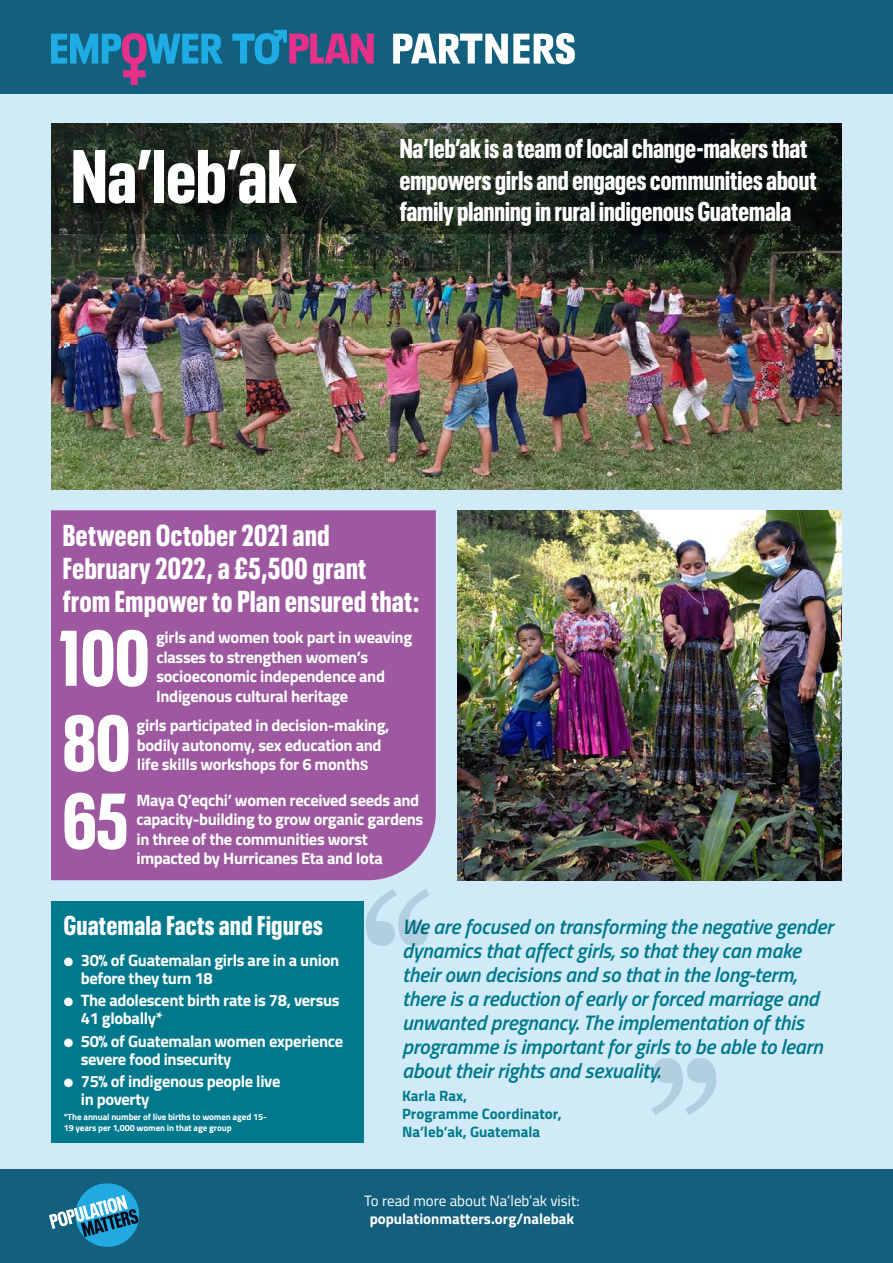
<style>
.page{position:relative;width:893px;height:1263px;background:#fff}
.page>*{position:absolute;margin:0;border:0;box-sizing:border-box;transform-origin:0 0}
.t1{font:900 condensed 78px/85.1px "Neue Plak";color:#fff}
.t2{font:900 condensed 75px "Neue Plak";letter-spacing:.005em;color:#fff}
.t3{font:900 condensed 30px/33px "Neue Plak";letter-spacing:.02em;color:#fff}
.t4{font:900 condensed 27px/31.5px "Neue Plak";letter-spacing:.005em;color:#fff}
.t5{font:900 condensed 27px "Neue Plak";letter-spacing:.025em;color:#fff}
.t6{font:italic 600 21px/24px "Titillium";letter-spacing:-.01em;color:#00798d}
.t7{font:700 16.5px/19.5px "Titillium";letter-spacing:-.02em;color:#fff}
.t8{font:700 15px/18px "Titillium";color:#00798d}
.t9{font:15px "Titillium";color:#fff}
.t10{font:700 15px "Titillium";color:#fff}
.t11{font:700 9px/10.8px "Titillium";letter-spacing:-.01em;color:#fff}
.s1{font-family:"Merriweather"}
</style>
<div class="page">
<div style="left:0;top:0;width:893px;height:1212px;background:#d0ebf7"></div>
<div style="left:51px;top:510px;width:385px;height:370px;background:#9d589f"></div>
<img style="left:51px;top:234px;width:791px;height:255px">
<div style="left:0;top:1169px;width:893px;height:94px;background:#13607e"></div>
<div style="left:0;top:0;width:893px;height:94px;background:#13607e"></div>
<svg style="left:51px;top:123px;width:791px;height:111px;background:#1c251c"></svg>
<svg style="left:232px;top:30px;width:142px;height:34px"></svg>
<svg style="left:51px;top:33px;width:172px;height:52px"></svg>
<svg style="left:393px;top:33px;width:182px;height:31px"></svg>
<div style="left:76px;top:152px;width:239px;height:70px;background:#000;opacity:.75"></div>
<div style="left:51px;top:901px;width:313px;height:242px;background:#00798d"></div>
<svg style="left:49px;top:1183px;width:90px;height:64px"></svg>
<img style="left:457px;top:510px;width:385px;height:370px">
<svg style="left:366px;top:889px;width:63px;height:57px"></svg>
<svg style="left:652px;top:1058px;width:64px;height:57px"></svg>
<h2 class="t2" style="left:71px;top:122px;width:227px">Na’leb’ak</h2>
<h3 class="t4" style="left:400px;top:130px;width:418px">Na’leb’ak is a team of local change‑makers that empowers girls and engages communities about family planning in rural indigenous Guatemala</h3>
<h3 class="t3" style="left:63px;top:517px;width:359px">Between October 2021 and<br>February 2022, a £5,500 grant from Empower to Plan ensured that:</h3>
<h1 class="t1" style="left:60px;top:609px;width:91px">100<br>80</h1>
<h1 class="t1" style="left:63px;top:771px;width:66px">65</h1>
<p class="t7" style="left:156px;top:627px;width:258px">girls and women took part in weaving classes to strengthen women’s socioeconomic independence and<br>Indigenous cultural heritage</p>
<p class="t7" style="left:137px;top:715px;width:254px">girls participated in decision-making, bodily autonomy, sex education and life skills workshops for 6 month<span class="s1">s</span></p>
<p class="t7" style="left:136px;top:789px;width:288px">Maya Q’eqchi’ women received seeds and capacity-building to grow organic gardens in three of the communities worst impacted by Hurricanes Eta and Iota</p>
<h3 class="t5" style="left:64px;top:906px;width:261px">Guatemala Facts and Figures</h3>
<p class="t7" style="left:81px;top:950px;width:260px;line-height:18px;text-indent:-17px">● 30% of Guatemalan girls are in a union before they turn 18</p>
<p class="t7" style="left:81px;top:991px;width:260px;line-height:18px;text-indent:-17px">● The adolescent birth rate is 78, versus<br>41 globally*</p>
<p class="t7" style="left:81px;top:1031px;width:264px;line-height:18px;text-indent:-17px">● 50% of Guatemalan women experience severe food insecurity</p>
<p class="t7" style="left:81px;top:1071px;width:201px;line-height:18px;text-indent:-17px">● 75% of indigenous people live in poverty</p>
<p class="t11" style="left:64px;top:1111px;width:204px">*The annual number of live births to women aged 15-<br>19 years per 1,000 women in that age group</p>
<p class="t6" style="left:402px;top:914px;width:432px">We are focused on transforming the negative gender dynamics that affect girls, so that they can make their own decisions and so that in the long-term, there is a reduction of early or forced marriage and unwanted pregnancy. The implementation of this programme is important for girls to be able to learn about their rights and sexuality.</p>
<p class="t8" style="left:402px;top:1085px;width:161px">Karla Rax,<br>Programme Coordinator,<br>Na’leb’ak, Guatemala</p>
<p class="t9" style="left:364px;top:1190px;width:217px">To read more about Na’leb’ak visit:</p>
<p class="t10" style="left:370px;top:1207px;width:206px">populationmatters.org/nalebak</p>
</div>
